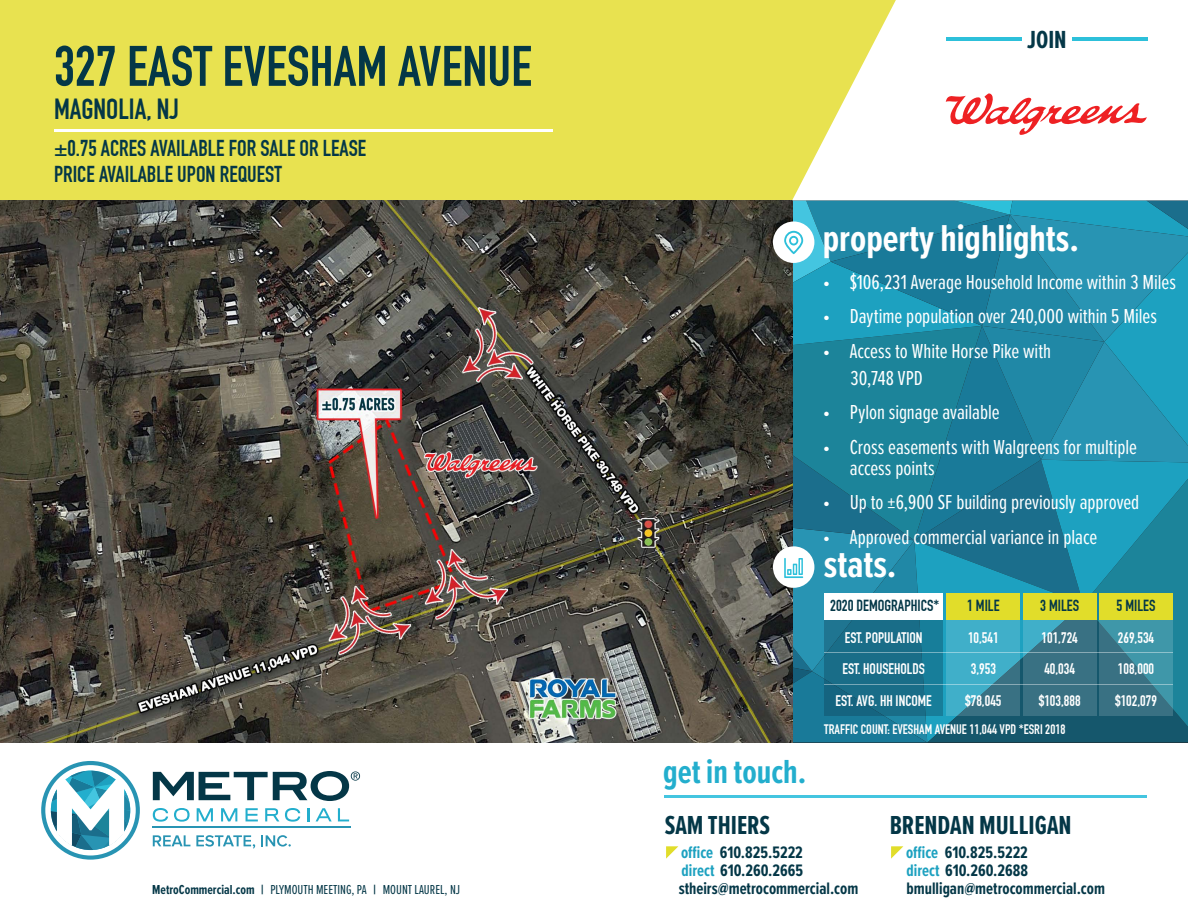
<style>
.page{position:relative;width:1188px;height:918px;background:#fff}
.page>*{position:absolute;margin:0;border:0;box-sizing:border-box;transform-origin:0 0}
.t1{font:56.1px "DIN Engschrift";color:#043747}
.t2{font:700 38.85px "Proxima Nova Ex Cn";color:#fff}
.t3{font:700 34.65px "Proxima Nova Ex Cn";color:#23aecd}
.t4{font:28.5px "DIN Engschrift";color:#043747}
.t5{font:700 27px "Proxima Nova Ex Cn";color:#043747}
.t6{font:700 25.65px "Proxima Nova Ex Cn";color:#043747}
.t7{font:22.5px "DIN Engschrift";color:#043747}
.t8{font:21px/21px "Proxima Nova Ex Cn";letter-spacing:-.005em;color:#fff}
.t9{font:700 17.25px "Proxima Nova Ex Cn";color:#043747}
.t10{font:15.75px "DIN Engschrift";color:#043747}
.t11{font:15px "DIN Engschrift";color:#fff}
.t12{font:13.5px "Proxima Nova Ex Cn";color:#043747}
.t13{font:13.5px "DIN Engschrift";color:#fff}
.s1{font-weight:700}
.s2{color:#1da1c0}
</style>
<div class="page">
<hr style="left:665px;top:795px;width:482px;height:3px;background:#44c5e0">
<svg style="left:41px;top:761px;width:99px;height:99px"></svg>
<hr style="left:153px;top:827px;width:198px;height:1px;background:#2894b3">
<svg style="left:153px;top:808px;width:15px;height:14px"></svg>
<svg style="left:174px;top:808px;width:16px;height:14px"></svg>
<svg style="left:197px;top:808px;width:16px;height:13px"></svg>
<svg style="left:221px;top:808px;width:16px;height:13px"></svg>
<svg style="left:246px;top:808px;width:12px;height:13px"></svg>
<svg style="left:265px;top:808px;width:14px;height:13px"></svg>
<svg style="left:285px;top:808px;width:15px;height:14px"></svg>
<svg style="left:307px;top:808px;width:2px;height:13px"></svg>
<svg style="left:316px;top:808px;width:16px;height:13px"></svg>
<svg style="left:338px;top:808px;width:11px;height:13px"></svg>
<svg style="left:153px;top:835px;width:37px;height:11px"></svg>
<svg style="left:196px;top:835px;width:59px;height:14px"></svg>
<svg style="left:261px;top:835px;width:30px;height:12px"></svg>
<svg style="left:153px;top:771px;width:207px;height:30px"></svg>
<div style="left:0;top:0;width:1188px;height:200px;background:#e8e250"></div>
<img style="left:0;top:200px;width:783px;height:542px">
<hr style="left:54px;top:130px;width:498px;height:2px;background:#fff">
<div style="left:773px;top:221px;width:41px;height:42px;background:#fff;border-radius:50%"></div>
<svg style="left:792px;top:0;width:396px;height:200px;background:#fbfae4"></svg>
<hr style="left:1072px;top:37px;width:75px;height:3px;background:#2dc0da">
<hr style="left:947px;top:37px;width:75px;height:3px;background:#2dc0da">
<div style="left:773px;top:546px;width:41px;height:42px;background:#fff;border-radius:50%"></div>
<svg style="left:783px;top:200px;width:405px;height:543px;background:#2d889c"></svg>
<hr style="left:824px;top:652px;width:349px;height:1px;background:#fff">
<hr style="left:824px;top:684px;width:349px;height:1px;background:#fff">
<svg style="left:666px;top:846px;width:12px;height:13px"></svg>
<svg style="left:946px;top:92px;width:201px;height:43px;background:#fac5c6"></svg>
<svg style="left:891px;top:846px;width:12px;height:13px"></svg>
<p class="t1" style="left:54px;top:33px;width:479px">327 EAST EVESHAM AVENUE</p>
<p class="t4" style="left:54px;top:92px;width:127px">MAGNOLIA, NJ</p>
<p class="t7" style="left:54px;top:135px;width:314px">±0.75 ACRES AVAILABLE FOR SALE OR LEASE</p>
<p class="t7" style="left:54px;top:161px;width:229px">PRICE AVAILABLE UPON REQUEST</p>
<p class="t12" style="left:152px;top:879px;width:309px"><span class="s1">MetroCommercial.com |</span> PLYMOUTH MEETING, PA <span class="s1">|</span> MOUNT LAUREL, NJ</p>
<p class="t6" style="left:1027px;top:21px;width:41px">JOIN</p>
<p class="t2" style="left:823px;top:210px;width:258px">property highlights.</p>
<p class="t8" style="left:823px;top:270px;width:355px">• $106,231 Average Household Income within 3 Miles</p>
<p class="t8" style="left:823px;top:305px;width:336px">• Daytime population over 240,000 within 5 Miles</p>
<p class="t8" style="left:823px;top:339px;width:230px">• Access to White Horse Pike with</p>
<p class="t8" style="left:851px;top:366px;width:74px">30,748 VPD</p>
<p class="t8" style="left:823px;top:401px;width:178px">• Pylon signage available</p>
<p class="t8" style="left:850px;top:435px;width:289px;text-indent:-27px">• Cross easements with Walgreens for multiple access points</p>
<p class="t8" style="left:823px;top:491px;width:318px">• Up to ±6,900 SF building previously approved</p>
<p class="t8" style="left:823px;top:525px;width:276px">• Approved commercial variance in place</p>
<p class="t2" style="left:824px;top:535px;width:74px">stats.</p>
<p class="t10" style="left:830px;top:597px;width:111px">2020 DEMOGRAPHICS*</p>
<p class="t11" style="left:845px;top:629px;width:79px">EST. POPULATION</p>
<p class="t11" style="left:842px;top:660px;width:84px">EST. HOUSEHOLDS</p>
<p class="t11" style="left:836px;top:692px;width:98px">EST. AVG. HH INCOME</p>
<p class="t10" style="left:967px;top:597px;width:34px">1 MILE</p>
<p class="t10" style="left:1040px;top:597px;width:40px">3 MILES</p>
<p class="t10" style="left:1117px;top:597px;width:40px">5 MILES</p>
<p class="t11" style="left:968px;top:629px;width:32px">10,541</p>
<p class="t11" style="left:971px;top:660px;width:27px">3,953</p>
<p class="t11" style="left:965px;top:692px;width:38px">$78,045</p>
<p class="t11" style="left:1042px;top:629px;width:38px">101,724</p>
<p class="t11" style="left:1044px;top:660px;width:32px">40,034</p>
<p class="t11" style="left:1039px;top:692px;width:43px">$103,888</p>
<p class="t11" style="left:1118px;top:629px;width:38px">269,534</p>
<p class="t11" style="left:1118px;top:660px;width:38px">108,000</p>
<p class="t11" style="left:1115px;top:692px;width:43px">$102,079</p>
<h3 class="t3" style="left:663px;top:746px;width:145px">get in touch.</h3>
<p class="t13" style="left:824px;top:721px;width:243px">TRAFFIC COUNT: EVESHAM AVENUE 11,044 VPD *ESRI 2018</p>
<p class="t5" style="left:665px;top:805px;width:107px">SAM THIERS</p>
<p class="t9" style="left:681px;top:839px;width:123px"><span class="s2">office</span> 610.825.5222</p>
<p class="t9" style="left:682px;top:857px;width:123px"><span class="s2">direct</span> 610.260.2665</p>
<p class="t9" style="left:679px;top:875px;width:181px">stheirs@metrocommercial.com</p>
<p class="t5" style="left:890px;top:805px;width:183px">BRENDAN MULLIGAN</p>
<p class="t9" style="left:906px;top:839px;width:123px"><span class="s2">office</span> 610.825.5222</p>
<p class="t9" style="left:907px;top:857px;width:123px"><span class="s2">direct</span> 610.260.2688</p>
<p class="t9" style="left:907px;top:875px;width:200px">bmulligan@metrocommercial.com</p>
</div>
